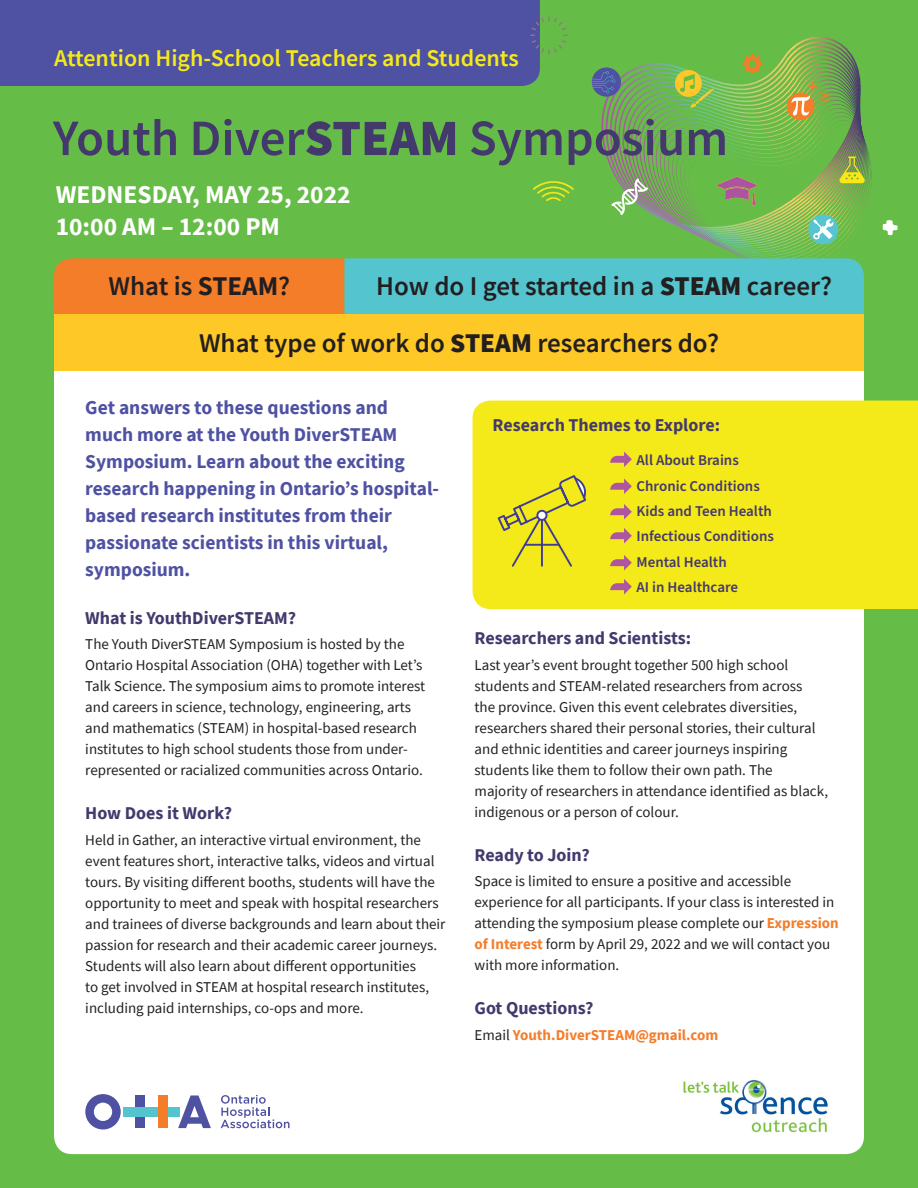
<style>
.page{position:relative;width:918px;height:1188px;background:#65bc46}
.page>*{position:absolute;margin:0;border:0;box-sizing:border-box;transform-origin:0 0}
.t1{font:600 51px "Source Sans Pro";color:#44396d}
.t2{font:600 27px/57px "Source Sans Pro";color:#231f20}
.t3{font:700 25.5px/31.5px "Source Sans Pro";color:#fff}
.t4{font:600 24px "Source Sans Pro";color:#f5ea19}
.t5{font:700 19.5px/27px "Source Sans Pro";color:#4f51a2}
.t6{font:700 18px "Source Sans Pro";color:#44396d}
.t7{font:600 18px "Source Sans Pro";color:#f57d29}
.body_copy{font:15px/21px "Source Sans Pro";color:#231f20}
.body_copy-2{font:600 15px "Source Sans Pro";color:#44396d}
.body_copy-3{font:700 15px "Source Sans Pro";color:#f47d2a}
.s1{font-weight:900}
.s2{font-weight:700}
.s3{font-weight:700;color:#f47d2a}
.s4{font-weight:400;color:#231f20}
</style>
<div class="page">
<div style="left:54px;top:339px;width:810px;height:815px;background:#fff;border-radius:18px"></div>
<div style="left:472px;top:401px;width:446px;height:208px;background:#f5ea19"></div>
<svg style="left:85px;top:1094px;width:36px;height:36px"></svg>
<svg style="left:178px;top:1095px;width:33px;height:33px"></svg>
<div style="left:135px;top:1096px;width:9px;height:32px;background:#4f51a2"></div>
<div style="left:124px;top:1107px;width:56px;height:9px;background:#54c5cf"></div>
<div style="left:159px;top:1096px;width:9px;height:32px;background:#f47d2a"></div>
<svg style="left:221px;top:1095px;width:69px;height:33px"></svg>
<img style="left:683px;top:1079px;width:145px;height:54px">
<svg style="left:883px;top:220px;width:15px;height:15px"></svg>
<div style="left:0;top:0;width:540px;height:86px;background:#4f51a2"></div>
<div style="left:54px;top:315px;width:810px;height:56px;background:#fec827"></div>
<svg style="left:54px;top:17px;width:818px;height:298px"></svg>
<svg style="left:610px;top:452px;width:22px;height:15px"></svg>
<svg style="left:610px;top:478px;width:22px;height:16px"></svg>
<svg style="left:610px;top:504px;width:22px;height:16px"></svg>
<svg style="left:610px;top:528px;width:22px;height:16px"></svg>
<svg style="left:610px;top:555px;width:22px;height:16px"></svg>
<svg style="left:610px;top:579px;width:22px;height:15px"></svg>
<svg style="left:496px;top:473px;width:92px;height:95px;background:#e4da24"></svg>
<div style="left:537px;top:511px;width:10px;height:9px;background:#fff;border-radius:50%"></div>
<div style="left:536px;top:510px;width:11px;height:11px;border:2px solid #403d94;border-radius:50%"></div>
<hr style="left:541px;top:520px;width:2px;height:46px;background:#403d94">
<hr style="left:525px;top:544px;width:34px;height:2px;background:#403d94">
<p class="t4" style="left:54px;top:42px;width:466px">Attention High-School Teachers and Students</p>
<p class="t1" style="left:53px;top:105px;width:677px">Youth Diver<span class="s1">STEAM</span> Symposium</p>
<p class="t3" style="left:56px;top:179px;width:296px">WEDNESDAY, MAY 25, 2022<br>10:00 AM – 12:00 PM</p>
<p class="t7" style="left:808px;top:75px;width:11px">+</p>
<p class="t7" style="left:820px;top:85px;width:11px">≥</p>
<p class="t2" style="left:109px;top:257px;width:183px">What is <span class="s2">STEAM</span>?</p>
<p class="t2" style="left:199px;top:257px;width:635px;text-indent:177px">How do I get started in a <span class="s1">STEAM</span> career?<br>What type of work do <span class="s1">STEAM</span> researchers do?</p>
<p class="t5" style="left:85px;top:394px;width:355px">Get answers to these questions and much more at the Youth DiverSTEAM Symposium. Learn about the exciting research happening in Ontario’s hospital&shy;based research institutes from their passionate scientists in this virtual, symposium.</p>
<p class="t6" style="left:85px;top:606px;width:212px">What is YouthDiverSTEAM?</p>
<p class="body_copy" style="left:85px;top:634px;width:341px">The Youth DiverSTEAM Symposium is hosted by the Ontario Hospital Association (OHA) together with Let’s Talk Science. The symposium aims to promote interest and careers in science, technology, engineering, arts and mathematics (STEAM) in hospital-based research institutes to high school students those from under&shy;represented or racialized communities across Ontario.</p>
<p class="t6" style="left:85px;top:801px;width:148px">How Does it Work?</p>
<p class="body_copy" style="left:85px;top:829px;width:362px">Held in Gather, an interactive virtual environment, the event features short, interactive talks, videos and virtual tours. By visiting different booths, students will have the opportunity to meet and speak with hospital researchers and trainees of diverse backgrounds and learn about their passion for research and their academic career journeys.<br>Students will also learn about different opportunities<br>to get involved in STEAM at hospital research institutes, including paid internships, co-ops and more.</p>
<p class="t6" style="left:493px;top:413px;width:229px">Research Themes to Explore:</p>
<p class="body_copy-2" style="left:637px;top:450px;width:104px">All About Brains</p>
<p class="body_copy-2" style="left:637px;top:476px;width:125px">Chronic Conditions</p>
<p class="body_copy-2" style="left:637px;top:501px;width:137px">Kids and Teen Health</p>
<p class="body_copy-2" style="left:637px;top:526px;width:139px">Infectious Conditions</p>
<p class="body_copy-2" style="left:637px;top:552px;width:92px">Mental Health</p>
<p class="body_copy-2" style="left:637px;top:577px;width:103px">AI in Healthcare</p>
<p class="t6" style="left:475px;top:626px;width:218px">Researchers and Scientists:</p>
<p class="body_copy" style="left:475px;top:654px;width:355px">Last year’s event brought together 500 high school students and STEAM-related researchers from across<br>the province. Given this event celebrates diversities, researchers shared their personal stories, their cultural and ethnic identities and career journeys inspiring students like them to follow their own path. The majority of researchers in attendance identified as black, indigenous or a person of colour.</p>
<p class="t6" style="left:475px;top:843px;width:117px">Ready to Join?</p>
<p class="body_copy" style="left:475px;top:871px;width:366px">Space is limited to ensure a positive and accessible experience for all participants. If your class is interested in attending the symposium please complete our <span class="s3">Expression of Interest</span> form by April 29, 2022 and we will contact you with more information.</p>
<p class="t6" style="left:475px;top:996px;width:120px">Got Questions?</p>
<p class="body_copy-3" style="left:475px;top:1025px;width:245px"><span class="s4">Email</span> Youth.DiverSTEAM@gmail.com</p>
</div>
